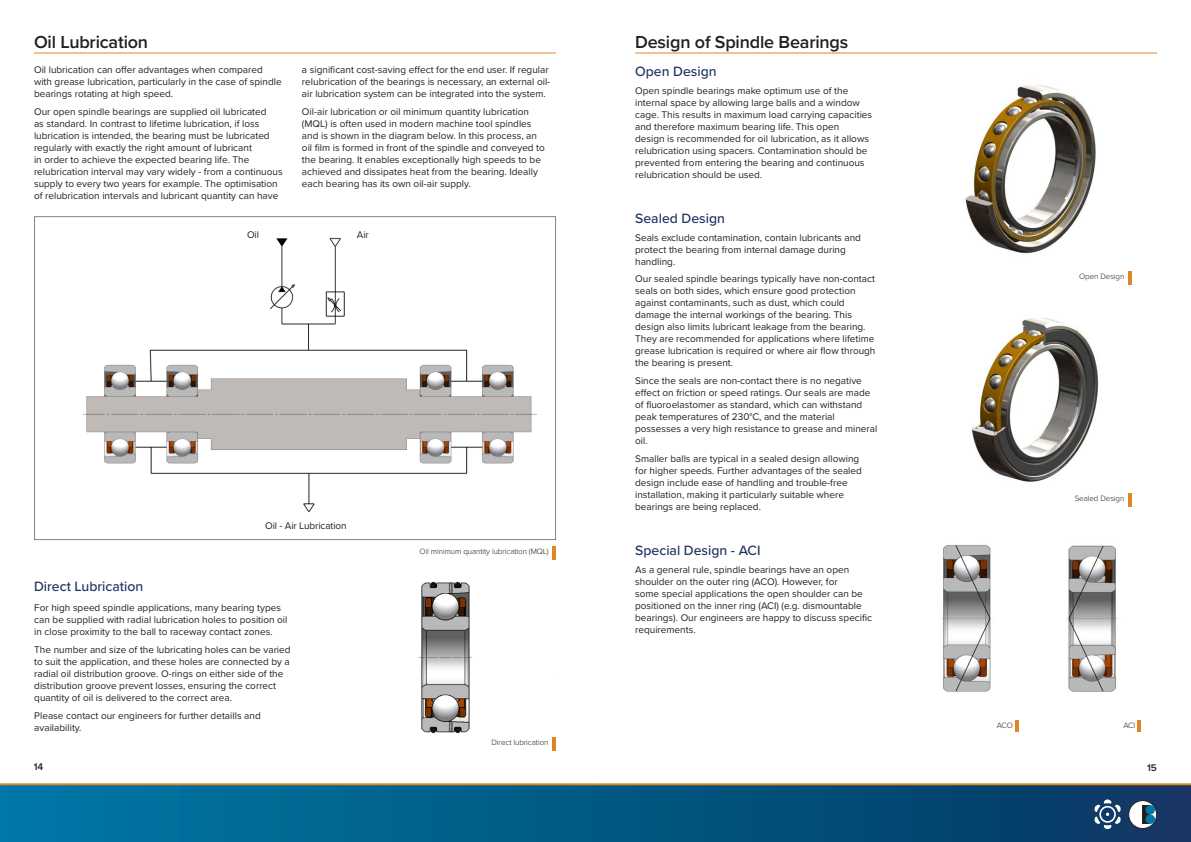
<style>
.page{position:relative;width:1191px;height:842px;background:#fff}
.page>*{position:absolute;margin:0;border:0;box-sizing:border-box;transform-origin:0 0}
.t1{font:600 18px "Proxima Nova";letter-spacing:-.01em;color:#231f20}
.t2{font:500 14px "Proxima Nova";color:#1e3262}
.t3{font:10px/12px "Proxima Nova";color:#231f20}
.t4{font:600 10px "Proxima Nova";color:#231f20}
.t5{font:300 8px "Proxima Nova";letter-spacing:-.01em;color:#231f20}
</style>
<div class="page">
<hr style="left:34px;top:52px;width:522px;height:1px;background:#df8624">
<img style="left:83px;top:237px;width:455px;height:276px">
<hr style="left:553px;top:546px;width:3px;height:14px;background:#df8624">
<hr style="left:635px;top:52px;width:522px;height:1px;background:#df8624">
<img style="left:965px;top:84px;width:131px;height:170px">
<img style="left:971px;top:318px;width:128px;height:164px">
<img style="left:941px;top:544px;width:52px;height:148px">
<img style="left:1067px;top:545px;width:50px;height:147px">
<svg style="left:1128px;top:271px;width:3px;height:13px"></svg>
<hr style="left:1128px;top:493px;width:3px;height:14px;background:#df8624">
<svg style="left:1015px;top:720px;width:3px;height:11px"></svg>
<svg style="left:1137px;top:720px;width:3px;height:11px"></svg>
<img style="left:418px;top:581px;width:54px;height:152px">
<svg style="left:552px;top:737px;width:3px;height:13px"></svg>
<svg style="left:0;top:785px;width:1191px;height:57px;background:#035983"></svg>
<hr style="left:595px;top:783px;width:596px;height:2px;background:#df8624">
<hr style="left:0;top:783px;width:595px;height:2px;background:#df8624">
<svg style="left:1094px;top:799px;width:26px;height:30px"></svg>
<div style="left:1128px;top:800px;width:28px;height:28px;background:#fff;border-radius:50%"></div>
<div style="left:1128px;top:800px;width:29px;height:29px;border:1px solid #231f20;border-radius:50%"></div>
<div style="left:1142px;top:805px;width:8px;height:19px;background:#231f20"></div>
<div style="left:1145px;top:805px;width:10px;height:9px;background:#0078aa;border-radius:50%"></div>
<div style="left:1145px;top:814px;width:10px;height:10px;background:#0078aa;border-radius:50%"></div>
<h1 class="t1" style="left:34px;top:29px;width:116px">Oil Lubrication</h1>
<p class="t3" style="left:34px;top:63px;width:249px">Oil lubrication can offer advantages when compared with grease lubrication, particularly in the case of spindle bearings rotating at high speed.</p>
<p class="t3" style="left:34px;top:105px;width:250px">Our open spindle bearings are supplied oil lubricated<br>as standard. In contrast to lifetime lubrication, if loss lubrication is intended, the bearing must be lubricated regularly with exactly the right amount of lubricant<br>in order to achieve the expected bearing life. The relubrication interval may vary widely - from a continuous supply to every two years for example. The optimisation of relubrication intervals and lubricant quantity can have</p>
<p class="t3" style="left:302px;top:63px;width:250px">a significant cost-saving effect for the end user. If regular relubrication of the bearings is necessary, an external oil&shy;air lubrication system can be integrated into the system.</p>
<p class="t3" style="left:302px;top:105px;width:244px">Oil-air lubrication or oil minimum quantity lubrication (MQL) is often used in modern machine tool spindles and is shown in the diagram below. In this process, an oil film is formed in front of the spindle and conveyed to the bearing. It enables exceptionally high speeds to be achieved and dissipates heat from the bearing. Ideally each bearing has its own oil-air supply.</p>
<p class="t3" style="left:247px;top:228px;width:13px">Oil</p>
<p class="t3" style="left:357px;top:228px;width:13px">Air</p>
<p class="t3" style="left:265px;top:519px;width:83px">Oil - Air Lubrication</p>
<h2 class="t2" style="left:34px;top:576px;width:111px">Direct Lubrication</h2>
<p class="t3" style="left:34px;top:601px;width:255px">For high speed spindle applications, many bearing types can be supplied with radial lubrication holes to position oil in close proximity to the ball to raceway contact zones.</p>
<p class="t3" style="left:34px;top:643px;width:258px">The number and size of the lubricating holes can be varied to suit the application, and these holes are connected by a radial oil distribution groove. O-rings on either side of the distribution groove prevent losses, ensuring the correct quantity of oil is delivered to the correct area.</p>
<p class="t3" style="left:34px;top:709px;width:228px">Please contact our engineers for further detaills and availability.</p>
<p class="t5" style="left:419px;top:546px;width:131px">Oil minimum quantity lubrication (MQL)</p>
<p class="t5" style="left:491px;top:736px;width:58px">Direct lubrication</p>
<h1 class="t1" style="left:635px;top:29px;width:215px">Design of Spindle Bearings</h1>
<h2 class="t2" style="left:635px;top:61px;width:83px">Open Design</h2>
<p class="t3" style="left:635px;top:84px;width:238px">Open spindle bearings make optimum use of the internal space by allowing large balls and a window cage. This results in maximum load carrying capacities and therefore maximum bearing life. This open<br>design is recommended for oil lubrication, as it allows relubrication using spacers. Contamination should be prevented from entering the bearing and continuous relubrication should be used.</p>
<h2 class="t2" style="left:635px;top:208px;width:91px">Sealed Design</h2>
<p class="t3" style="left:635px;top:231px;width:227px">Seals exclude contamination, contain lubricants and protect the bearing from internal damage during handling.</p>
<p class="t3" style="left:635px;top:273px;width:242px">Our sealed spindle bearings typically have non-contact seals on both sides, which ensure good protection against contaminants, such as dust, which could damage the internal workings of the bearing. This design also limits lubricant leakage from the bearing.<br>They are recommended for applications where lifetime grease lubrication is required or where air flow through the bearing is present.</p>
<p class="t3" style="left:635px;top:374px;width:244px">Since the seals are non-contact there is no negative effect on friction or speed ratings. Our seals are made of fluoroelastomer as standard, which can withstand peak temperatures of 230°C, and the material possesses a very high resistance to grease and mineral oil.</p>
<p class="t3" style="left:635px;top:452px;width:228px">Smaller balls are typical in a sealed design allowing for higher speeds. Further advantages of the sealed design include ease of handling and trouble-free installation, making it particularly suitable where bearings are being replaced.</p>
<h2 class="t2" style="left:635px;top:540px;width:127px">Special Design - ACI</h2>
<p class="t3" style="left:635px;top:563px;width:238px">As a general rule, spindle bearings have an open shoulder on the outer ring (ACO). However, for<br>some special applications the open shoulder can be positioned on the inner ring (ACI) (e.g. dismountable bearings). Our engineers are happy to discuss specific requirements.</p>
<p class="t5" style="left:1079px;top:270px;width:47px">Open Design</p>
<p class="t5" style="left:1074px;top:493px;width:51px">Sealed Design</p>
<p class="t5" style="left:996px;top:719px;width:18px">ACO</p>
<p class="t5" style="left:1123px;top:719px;width:13px">ACI</p>
<p class="t4" style="left:34px;top:759px;width:11px">14</p>
<p class="t4" style="left:1147px;top:760px;width:11px">15</p>
</div>
